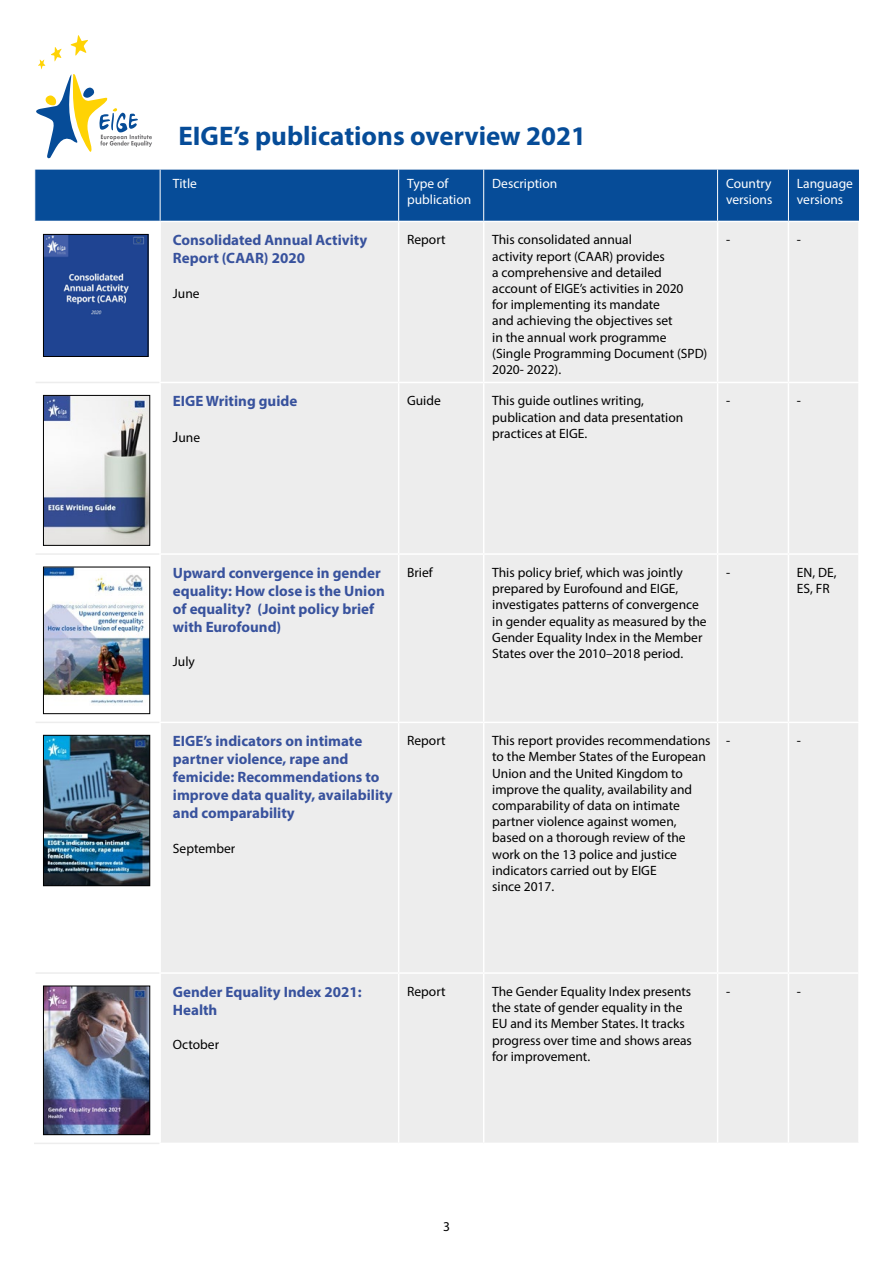
<style>
.page{position:relative;width:893px;height:1263px;background:#fff}
.page>*{position:absolute;margin:0;border:0;box-sizing:border-box;transform-origin:0 0}
.t1{font:700 27px "Myriad Pro";color:#064c98}
.t2{font:700 15px/18px "Myriad Pro";color:#38529d}
.cell_text{font:13.5px/16.2px "Myriad Pro";color:#000}
.t3{font:13.5px/16.2px "Myriad Pro";color:#fff}
.cell_1{font:13.5px "Myriad Pro";color:#000}
.s1{font-size:15px}
</style>
<div class="page">
<div style="left:36px;top:170px;width:823px;height:51px;background:#064c98"></div>
<div style="left:161px;top:222px;width:697px;height:920px;background:#ededed"></div>
<hr style="left:159px;top:382px;width:240px;height:1px;background:#fff">
<hr style="left:399px;top:382px;width:85px;height:1px;background:#fff">
<hr style="left:484px;top:382px;width:234px;height:1px;background:#fff">
<hr style="left:718px;top:382px;width:70px;height:1px;background:#fff">
<hr style="left:788px;top:382px;width:72px;height:1px;background:#fff">
<hr style="left:159px;top:553px;width:240px;height:2px;background:#fff">
<hr style="left:399px;top:553px;width:85px;height:2px;background:#fff">
<hr style="left:484px;top:553px;width:234px;height:2px;background:#fff">
<hr style="left:718px;top:553px;width:70px;height:2px;background:#fff">
<hr style="left:788px;top:553px;width:72px;height:2px;background:#fff">
<hr style="left:159px;top:722px;width:240px;height:1px;background:#fff">
<hr style="left:399px;top:722px;width:85px;height:1px;background:#fff">
<hr style="left:484px;top:722px;width:234px;height:1px;background:#fff">
<hr style="left:718px;top:722px;width:70px;height:1px;background:#fff">
<hr style="left:788px;top:722px;width:72px;height:1px;background:#fff">
<hr style="left:159px;top:972px;width:240px;height:2px;background:#fff">
<hr style="left:399px;top:972px;width:85px;height:2px;background:#fff">
<hr style="left:484px;top:972px;width:234px;height:2px;background:#fff">
<hr style="left:718px;top:972px;width:70px;height:2px;background:#fff">
<hr style="left:788px;top:972px;width:72px;height:2px;background:#fff">
<hr style="left:398px;top:222px;width:1px;height:160px;background:#fff">
<hr style="left:483px;top:222px;width:1px;height:160px;background:#fff">
<hr style="left:717px;top:222px;width:1px;height:160px;background:#fff">
<hr style="left:788px;top:222px;width:1px;height:160px;background:#fff">
<hr style="left:398px;top:383px;width:1px;height:170px;background:#fff">
<hr style="left:483px;top:383px;width:1px;height:170px;background:#fff">
<hr style="left:717px;top:383px;width:1px;height:170px;background:#fff">
<hr style="left:788px;top:383px;width:1px;height:170px;background:#fff">
<hr style="left:398px;top:555px;width:1px;height:167px;background:#fff">
<hr style="left:483px;top:555px;width:1px;height:167px;background:#fff">
<hr style="left:717px;top:555px;width:1px;height:167px;background:#fff">
<hr style="left:788px;top:555px;width:1px;height:167px;background:#fff">
<hr style="left:398px;top:723px;width:1px;height:249px;background:#fff">
<hr style="left:483px;top:723px;width:1px;height:249px;background:#fff">
<hr style="left:717px;top:723px;width:1px;height:249px;background:#fff">
<hr style="left:788px;top:723px;width:1px;height:249px;background:#fff">
<hr style="left:398px;top:974px;width:1px;height:168px;background:#fff">
<hr style="left:483px;top:974px;width:1px;height:168px;background:#fff">
<hr style="left:717px;top:974px;width:1px;height:168px;background:#fff">
<hr style="left:788px;top:974px;width:1px;height:168px;background:#fff">
<hr style="left:160px;top:170px;width:1px;height:51px;background:#fff">
<hr style="left:398px;top:170px;width:1px;height:51px;background:#fff">
<hr style="left:483px;top:170px;width:1px;height:51px;background:#fff">
<hr style="left:717px;top:170px;width:1px;height:51px;background:#fff">
<hr style="left:788px;top:170px;width:1px;height:51px;background:#fff">
<hr style="left:36px;top:382px;width:123px;height:1px;background:#ededed">
<hr style="left:36px;top:553px;width:123px;height:2px;background:#ededed">
<hr style="left:36px;top:722px;width:123px;height:1px;background:#ededed">
<hr style="left:36px;top:972px;width:123px;height:2px;background:#ededed">
<hr style="left:34px;top:1142px;width:125px;height:2px;background:#ededed">
<svg style="left:36px;top:35px;width:116px;height:123px"></svg>
<img style="left:45px;top:236px;width:101px;height:119px">
<div style="left:43px;top:234px;width:105px;height:123px;border:1px solid #000"></div>
<img style="left:45px;top:397px;width:103px;height:146px">
<div style="left:43px;top:395px;width:107px;height:150px;border:1px solid #000"></div>
<img style="left:45px;top:569px;width:103px;height:135px">
<div style="left:43px;top:567px;width:107px;height:147px;border:1px solid #000"></div>
<img style="left:45px;top:737px;width:103px;height:147px">
<div style="left:43px;top:735px;width:107px;height:151px;border:1px solid #000"></div>
<img style="left:45px;top:988px;width:103px;height:145px">
<div style="left:43px;top:986px;width:107px;height:149px;border:1px solid #000"></div>
<p class="t1" style="left:179px;top:119px;width:409px">EIGE’s publications overview 2021</p>
<p class="t3" style="left:173px;top:175px;width:26px">Title</p>
<p class="t3" style="left:407px;top:175px;width:66px">Type of publication</p>
<p class="t3" style="left:492px;top:175px;width:67px">Description</p>
<p class="t3" style="left:726px;top:175px;width:48px">Country versions</p>
<p class="t3" style="left:797px;top:175px;width:57px">Language versions</p>
<p class="t2" style="left:173px;top:231px;width:196px">Consolidated Annual Activity<br>Report (CAAR) 2020</p>
<p class="cell_1" style="left:173px;top:285px;width:28px">June</p>
<p class="cell_text" style="left:407px;top:231px;width:40px">Report</p>
<p class="cell_text" style="left:492px;top:231px;width:217px">This consolidated annual<br>activity report (CAAR) provides<br>a comprehensive and detailed account of EIGE’s activities in 2020<br>for implementing its mandate<br>and achieving the objectives set<br>in the annual work programme (Single Programming Document (SPD)<br>2020- 2022).</p>
<p class="cell_text" style="left:726px;top:231px;width:6px">-</p>
<p class="cell_text" style="left:797px;top:231px;width:6px">-</p>
<p class="t2" style="left:173px;top:392px;width:126px">EIGE Writing guide</p>
<p class="cell_1" style="left:173px;top:430px;width:29px"><span class="s1">J</span>une</p>
<p class="cell_text" style="left:407px;top:392px;width:35px">Guide</p>
<p class="cell_text" style="left:492px;top:392px;width:193px">This guide outlines writing, publication and data presentation practices at EIGE.</p>
<p class="cell_text" style="left:726px;top:392px;width:6px">-</p>
<p class="cell_text" style="left:797px;top:392px;width:6px">-</p>
<p class="t2" style="left:173px;top:563px;width:213px">Upward convergence in gender equality: How close is the Union of equality? (Joint policy brief with Eurofound)</p>
<p class="cell_1" style="left:173px;top:653px;width:23px">July</p>
<p class="cell_text" style="left:407px;top:564px;width:27px">Brief</p>
<p class="cell_text" style="left:492px;top:564px;width:216px">This policy brief, which was jointly prepared by Eurofound and EIGE, investigates patterns of convergence in gender equality as measured by the Gender Equality Index in the Member States over the 2010–2018 period.</p>
<p class="cell_text" style="left:726px;top:564px;width:6px">-</p>
<p class="cell_text" style="left:797px;top:564px;width:41px">EN, DE,<br>ES, FR</p>
<p class="t2" style="left:173px;top:732px;width:221px">EIGE’s indicators on intimate partner violence, rape and femicide: Recommendations to improve data quality, availability and comparability</p>
<p class="cell_1" style="left:173px;top:840px;width:64px">September</p>
<p class="cell_text" style="left:407px;top:732px;width:40px">Report</p>
<p class="cell_text" style="left:492px;top:732px;width:220px">This report provides recommendations to the Member States of the European<br>Union and the United Kingdom to improve the quality, availability and comparability of data on intimate partner violence against women, based on a thorough review of the work on the 13 police and justice indicators carried out by EIGE<br>since 2017.</p>
<p class="cell_text" style="left:726px;top:732px;width:6px">-</p>
<p class="cell_text" style="left:797px;top:732px;width:6px">-</p>
<p class="t2" style="left:173px;top:982px;width:190px">Gender Equality Index 2021:<br>Health</p>
<p class="cell_1" style="left:173px;top:1036px;width:48px">October</p>
<p class="cell_text" style="left:407px;top:983px;width:40px">Report</p>
<p class="cell_text" style="left:492px;top:983px;width:201px">The Gender Equality Index presents the state of gender equality in the<br>EU and its Member States. It tracks progress over time and shows areas for improvement.</p>
<p class="cell_text" style="left:726px;top:983px;width:6px">-</p>
<p class="cell_text" style="left:797px;top:983px;width:6px">-</p>
<p class="cell_text" style="left:443px;top:1218px;width:8px">3</p>
</div>
